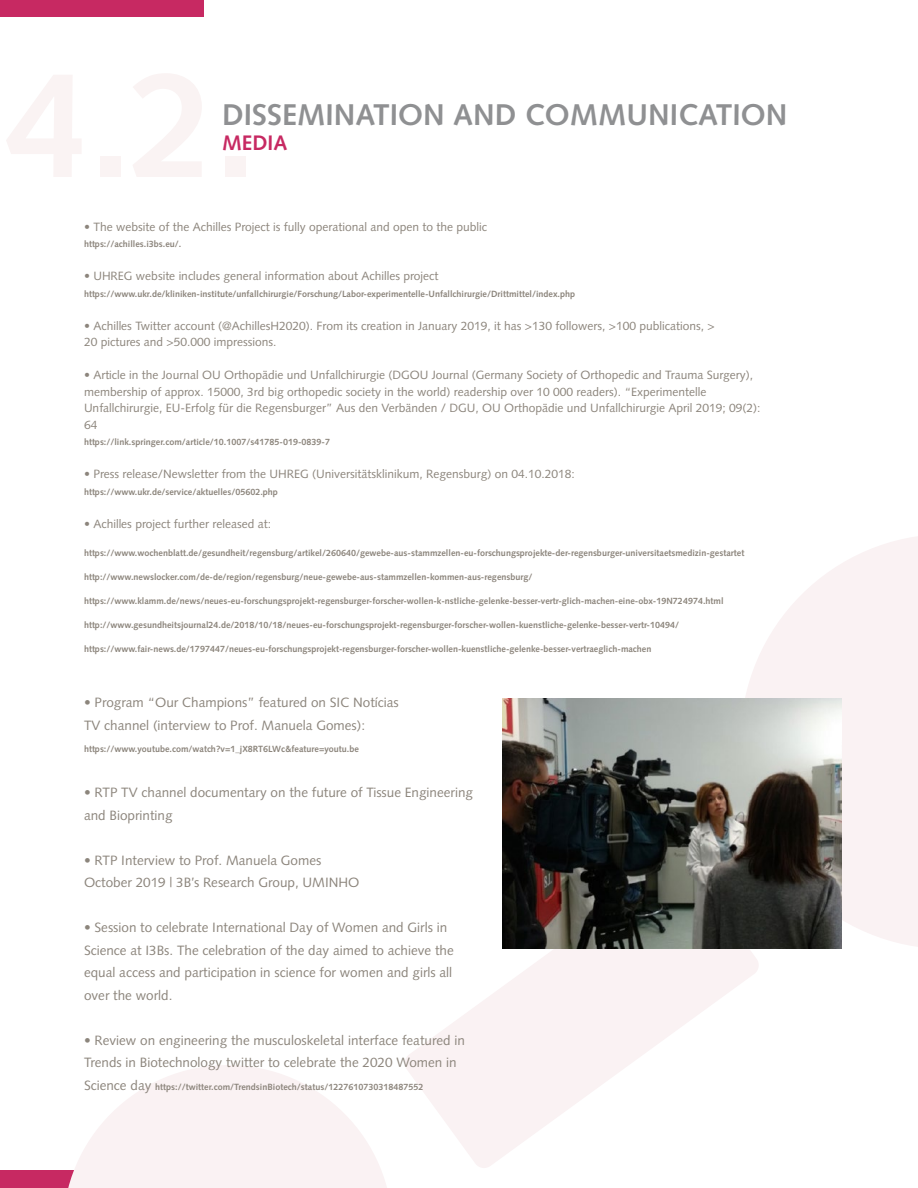
<style>
.page{position:relative;width:918px;height:1188px;background:#fff}
.page>*{position:absolute;margin:0;border:0;box-sizing:border-box;transform-origin:0 0}
.t1{font:700 30px "Syntax LT Std";color:#8f9092}
.t2{font:700 21px "Syntax LT Std";color:#c72962}
.t3{font:13.5px/22.5px "Syntax LT Std";color:#8c857c}
.t4{font:12px/16.5px "Syntax LT Std";color:#8c857c}
.t5{font:700 9px "Syntax LT Std";color:#8c857c}
.s1{font-weight:400;font-size:13.5px}
</style>
<div class="page">
<div style="left:0;top:0;width:204px;height:17px;background:#c72962"></div>
<div style="left:0;top:1171px;width:204px;height:17px;background:#c72962"></div>
<svg style="left:745px;top:537px;width:173px;height:412px;fill:#faf2f3"></svg>
<svg style="left:63px;top:1065px;width:324px;height:123px"></svg>
<svg style="left:405px;top:860px;width:355px;height:308px"></svg>
<img style="left:503px;top:698px;width:338px;height:250px">
<p class="t1" style="left:222px;top:97px;width:567px">DISSEMINATION AND COMMUNICATION</p>
<p class="t2" style="left:222px;top:131px;width:67px">MEDIA</p>
<p class="t4" style="left:84px;top:218px;width:405px">• The website of the Achilles Project is fully operational and open to the public</p>
<p class="t5" style="left:84px;top:239px;width:99px">https://achilles.i3bs.eu/.</p>
<p class="t4" style="left:84px;top:268px;width:356px">• UHREG website includes general information about Achilles project</p>
<p class="t5" style="left:84px;top:288px;width:493px">https://www.ukr.de/kliniken-institute/unfallchirurgie/Forschung/Labor-experimentelle-Unfallchirurgie/Drittmittel/index.php</p>
<p class="t4" style="left:84px;top:317px;width:632px">• Achilles Twitter account (@AchillesH2020). From its creation in January 2019, it has &gt;130 followers, &gt;100 publications, &gt;</p>
<p class="t4" style="left:84px;top:334px;width:194px">20 pictures and &gt;50.000 impressions.</p>
<p class="t4" style="left:84px;top:367px;width:671px">• Article in the Journal OU Orthopädie und Unfallchirurgie (DGOU Journal (Germany Society of Orthopedic and Trauma Surgery), membership of approx. 15000, 3rd big orthopedic society in the world) readership over 10 000 readers). “Experimentelle</p>
<p class="t4" style="left:84px;top:400px;width:678px">Unfallchirurgie, EU-Erfolg für die Regensburger” Aus den Verbänden / DGU, OU Orthopädie und Unfallchirurgie April 2019; 09(2):<br>64</p>
<p class="t5" style="left:84px;top:437px;width:248px">https://link.springer.com/article/10.1007/s41785-019-0839-7</p>
<p class="t4" style="left:84px;top:466px;width:492px">• Press release/Newsletter from the UHREG (Universitätsklinikum, Regensburg) on 04.10.2018:</p>
<p class="t5" style="left:84px;top:486px;width:196px">https://www.ukr.de/service/aktuelles/05602.php</p>
<p class="t4" style="left:84px;top:515px;width:189px">• Achilles project further released at:</p>
<p class="t5" style="left:84px;top:548px;width:662px">https://www.wochenblatt.de/gesundheit/regensburg/artikel/260640/gewebe-aus-stammzellen-eu-forschungsprojekte-der-regensburger-universitaetsmedizin-gestartet</p>
<p class="t5" style="left:84px;top:572px;width:450px">http://www.newslocker.com/de-de/region/regensburg/neue-gewebe-aus-stammzellen-kommen-aus-regensburg/</p>
<p class="t5" style="left:84px;top:596px;width:641px">https://www.klamm.de/news/neues-eu-forschungsprojekt-regensburger-forscher-wollen-k-nstliche-gelenke-besser-vertr-glich-machen-eine-obx-19N724974.html</p>
<p class="t5" style="left:84px;top:620px;width:597px">http://www.gesundheitsjournal24.de/2018/10/18/neues-eu-forschungsprojekt-regensburger-forscher-wollen-kuenstliche-gelenke-besser-vertr-10494/</p>
<p class="t5" style="left:84px;top:644px;width:569px">https://www.fair-news.de/1797447/neues-eu-forschungsprojekt-regensburger-forscher-wollen-kuenstliche-gelenke-besser-vertraeglich-machen</p>
<p class="t3" style="left:84px;top:691px;width:316px">• Program “Our Champions” featured on SIC Notícias</p>
<p class="t3" style="left:84px;top:714px;width:283px">TV channel (interview to Prof. Manuela Gomes):</p>
<p class="t5" style="left:84px;top:744px;width:276px">https://www.youtube.com/watch?v=1_jX8RT6LWc&amp;feature=youtu.be</p>
<p class="t3" style="left:84px;top:781px;width:391px">• RTP TV channel documentary on the future of Tissue Engineering and Bioprinting</p>
<p class="t3" style="left:84px;top:849px;width:239px">• RTP Interview to Prof. Manuela Gomes</p>
<p class="t3" style="left:84px;top:871px;width:277px">October 2019 | 3B’s Research Group, UMINHO</p>
<p class="t3" style="left:84px;top:916px;width:365px">• Session to celebrate International Day of Women and Girls in</p>
<p class="t3" style="left:84px;top:939px;width:371px;text-align:justify">Science at I3Bs. The celebration of the day aimed to achieve the equal access and participation in science for women and girls all over the world.</p>
<p class="t3" style="left:84px;top:1029px;width:382px">• Review on engineering the musculoskeletal interface featured in<br>Trends in Biotechnology twitter to celebrate the 2020 Women in</p>
<p class="t5" style="left:84px;top:1081px;width:341px"><span class="s1">Science day</span> https://twitter.com/TrendsinBiotech/status/1227610730318487552</p>
</div>
